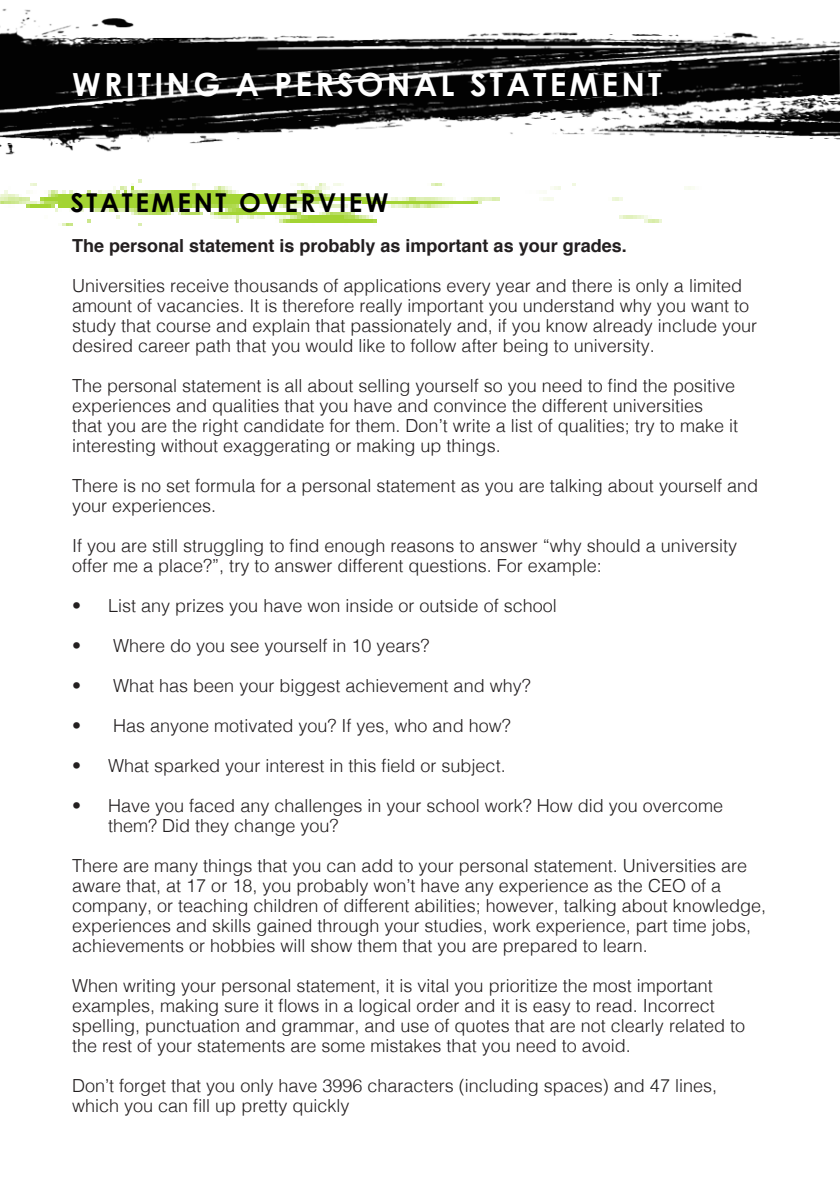
<style>
.page{position:relative;width:840px;height:1191px;background:#fff}
.page>*{position:absolute;margin:0;border:0;box-sizing:border-box;transform-origin:0 0}
.t1{font:700 31.8px "Century Gothic";letter-spacing:.1em;color:#fff}
.t2{font:700 26px "Century Gothic";letter-spacing:.1em;color:#000}
.t3{font:300 18px/20px "Helvetica";color:#231f20}
.t4{font:700 18px "Helvetica";color:#231f20}
</style>
<div class="page">
<img style="left:0;top:8px;width:839px;height:147px">
<img style="left:0;top:179px;width:695px;height:47px">
<p class="t1" style="left:72px;top:64px;width:590px">WRITING A PERSONAL STATEMENT</p>
<p class="t2" style="left:70px;top:186px;width:319px">STATEMENT OVERVIEW</p>
<p class="t4" style="left:72px;top:231px;width:556px">The personal statement is probably as important as your grades.</p>
<p class="t3" style="left:72px;top:274px;width:686px">Universities receive thousands of applications every year and there is only a limited amount of vacancies. It is therefore really important you understand why you want to study that course and explain that passionately and, if you know already include your desired career path that you would like to follow after being to university.</p>
<p class="t3" style="left:72px;top:374px;width:667px">The personal statement is all about selling yourself so you need to find the positive experiences and qualities that you have and convince the different universities<br>that you are the right candidate for them. Don’t write a list of qualities; try to make it interesting without exaggerating or making up things.</p>
<p class="t3" style="left:72px;top:474px;width:687px">There is no set formula for a personal statement as you are talking about yourself and your experiences.</p>
<p class="t3" style="left:72px;top:534px;width:666px">If you are still struggling to find enough reasons to answer “why should a university offer me a place?”, try to answer different questions. For example:</p>
<p class="t3" style="left:72px;top:594px;width:486px">• List any prizes you have won inside or outside of school</p>
<p class="t3" style="left:72px;top:634px;width:359px">• Where do you see yourself in 10 years?</p>
<p class="t3" style="left:72px;top:674px;width:460px">• What has been your biggest achievement and why?</p>
<p class="t3" style="left:72px;top:714px;width:440px">• Has anyone motivated you? If yes, who and how?</p>
<p class="t3" style="left:72px;top:754px;width:435px">• What sparked your interest in this field or subject.</p>
<p class="t3" style="left:108px;top:794px;width:616px;text-indent:-36px">• Have you faced any challenges in your school work? How did you overcome them? Did they change you?</p>
<p class="t3" style="left:72px;top:854px;width:695px">There are many things that you can add to your personal statement. Universities are aware that, at 17 or 18, you probably won’t have any experience as the CEO of a company, or teaching children of different abilities; however, talking about knowledge, experiences and skills gained through your studies, work experience, part time jobs, achievements or hobbies will show them that you are prepared to learn.</p>
<p class="t3" style="left:72px;top:974px;width:674px">When writing your personal statement, it is vital you prioritize the most important examples, making sure it flows in a logical order and it is easy to read. Incorrect spelling, punctuation and grammar, and use of quotes that are not clearly related to the rest of your statements are some mistakes that you need to avoid.</p>
<p class="t3" style="left:72px;top:1074px;width:646px">Don’t forget that you only have 3996 characters (including spaces) and 47 lines, which you can fill up pretty quickly</p>
</div>
